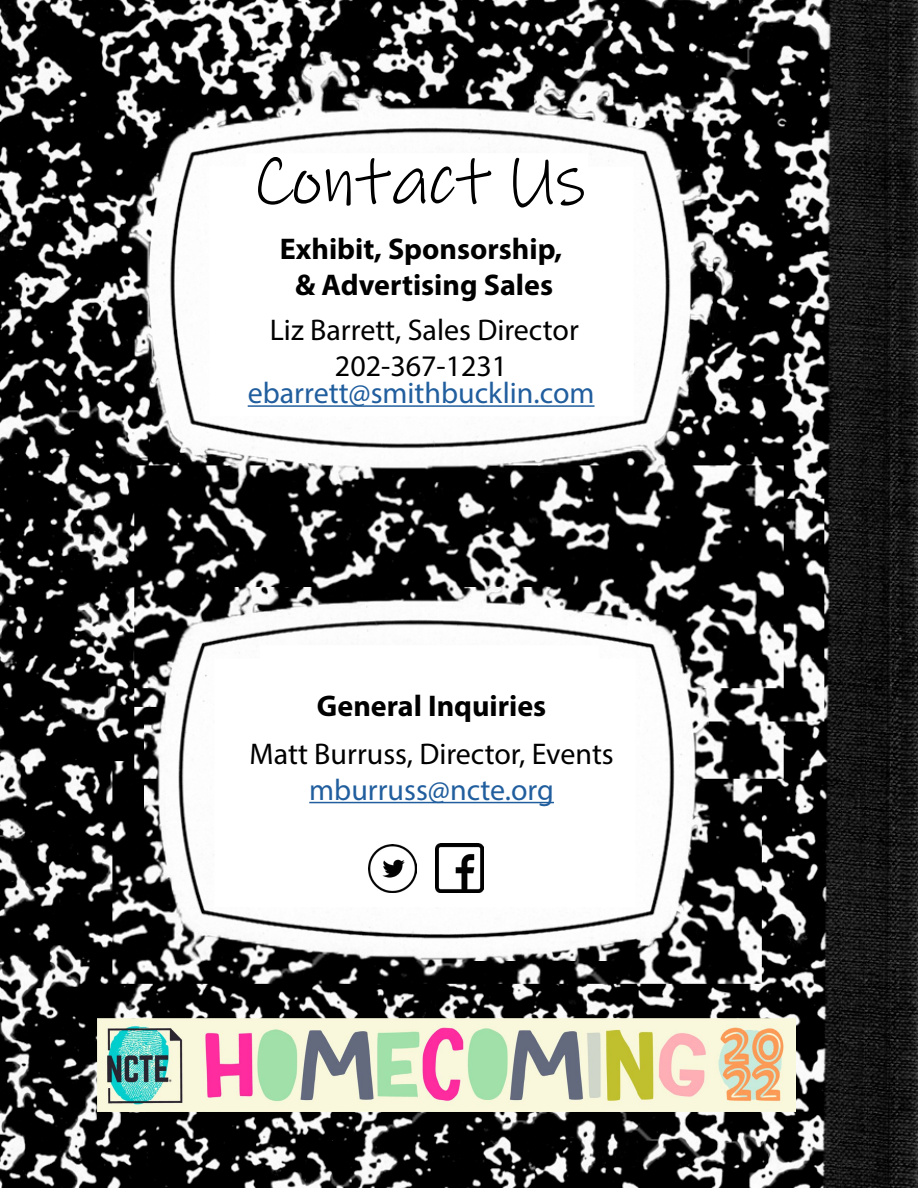
<style>
.page{position:relative;width:918px;height:1188px;background:#fff}
.page>*{position:absolute;margin:0;border:0;box-sizing:border-box;transform-origin:0 0}
.t1{font:72px "Ink Free";color:#000}
.t2{font:30px/36px "Myriad Pro";color:#000;text-align:center}
.t3{font:700 30px/36px "Myriad Pro";color:#000;text-align:center}
.t4{font:30px "Myriad Pro";color:#215e9e}
</style>
<div class="page">
<img style="left:0;top:0;width:918px;height:1188px">
<hr style="left:248px;top:405px;width:347px;height:2px;background:#215e9e">
<img style="left:144px;top:587px;width:565px;height:374px">
<hr style="left:309px;top:802px;width:245px;height:1px;background:#215e9e">
<img style="left:368px;top:844px;width:49px;height:49px">
<img style="left:435px;top:844px;width:49px;height:48px">
<img style="left:98px;top:1019px;width:697px;height:93px">
<h1 class="t1" style="left:252px;top:133px;width:336px">Contact Us</h1>
<p class="t3" style="left:280px;top:230px;width:284px">Exhibit, Sponsorship, &amp; Advertising Sales</p>
<p class="t2" style="left:270px;top:312px;width:310px">Liz Barrett, Sales Director<br>202-367-1231</p>
<p class="t4" style="left:248px;top:375px;width:348px">ebarrett@smithbucklin.com</p>
<p class="t3" style="left:317px;top:686px;width:231px">General Inquiries</p>
<p class="t2" style="left:249px;top:735px;width:366px">Matt Burruss, Director, Events</p>
<p class="t4" style="left:309px;top:771px;width:246px">mburruss@ncte.org</p>
</div>
